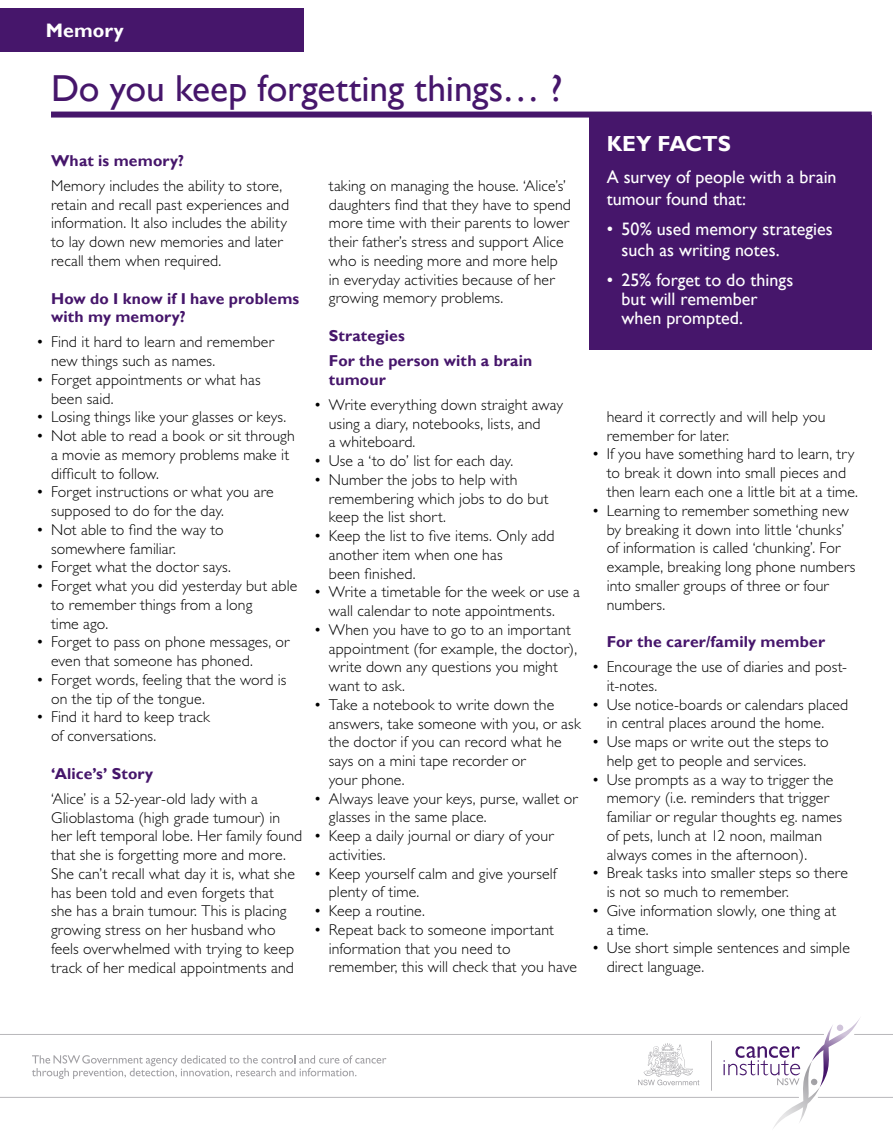
<style>
.page{position:relative;width:893px;height:1142px;background:#fff}
.page>*{position:absolute;margin:0;border:0;box-sizing:border-box;transform-origin:0 0}
.t1{font:37.5px "Gill Sans";letter-spacing:-.005em;color:#46166b}
.t2{font:700 21.75px "Gill Sans";color:#fff}
.t3{font:700 19.5px "Gill Sans";letter-spacing:.005em;color:#fff}
.t4{font:18px/21.6px "Gill Sans";color:#fff}
.t5{font:300 15.75px/18.8px "Gill Sans";letter-spacing:.01em;color:#000}
.t6{font:700 15.75px/18.8px "Gill Sans";letter-spacing:.01em;color:#46166b}
</style>
<div class="page">
<div style="left:0;top:9px;width:303px;height:43px;background:#46166b"></div>
<svg style="left:0;top:1018px;width:893px;height:110px"></svg>
<div style="left:51px;top:111px;width:821px;height:6px;background:#46166b"></div>
<div style="left:590px;top:115px;width:282px;height:234px;background:#46166b"></div>
<p class="t3" style="left:46px;top:19px;width:79px">Memory</p>
<h1 class="t1" style="left:51px;top:66px;width:513px">Do you keep forgetting things… ?</h1>
<p class="t6" style="left:51px;top:152px;width:135px">What is memory?</p>
<p class="t5" style="left:51px;top:176px;width:240px">Memory includes the ability to store, retain and recall past experiences and information. It also includes the ability to lay down new memories and later recall them when required.</p>
<p class="t6" style="left:51px;top:289px;width:250px">How do I know if I have problems with my memory?</p>
<p class="t5" style="left:51px;top:333px;width:224px;text-indent:-15px">• Find it hard to learn and remember new things such as names.</p>
<p class="t5" style="left:51px;top:370px;width:211px;text-indent:-15px">• Forget appointments or what has been said.</p>
<p class="t5" style="left:36px;top:408px;width:252px">• Losing things like your glasses or keys.</p>
<p class="t5" style="left:51px;top:426px;width:245px;text-indent:-15px">• Not able to read a book or sit through a movie as memory problems make it difficult to follow.</p>
<p class="t5" style="left:51px;top:483px;width:224px;text-indent:-15px">• Forget instructions or what you are supposed to do for the day.</p>
<p class="t5" style="left:51px;top:520px;width:174px;text-indent:-15px">• Not able to find the way to somewhere familiar.</p>
<p class="t5" style="left:36px;top:558px;width:196px">• Forget what the doctor says.</p>
<p class="t5" style="left:51px;top:576px;width:248px;text-indent:-15px">• Forget what you did yesterday but able to remember things from a long<br>time ago.</p>
<p class="t5" style="left:51px;top:633px;width:240px;text-indent:-15px">• Forget to pass on phone messages, or even that someone has phoned.</p>
<p class="t5" style="left:51px;top:670px;width:237px;text-indent:-15px">• Forget words, feeling that the word is on the tip of the tongue.</p>
<p class="t5" style="left:51px;top:708px;width:160px;text-indent:-15px">• Find it hard to keep track of conversations.</p>
<p class="t6" style="left:51px;top:764px;width:104px">‘Alice’s’ Story</p>
<p class="t5" style="left:51px;top:789px;width:253px">‘Alice’ is a 52-year-old lady with a Glioblastoma (high grade tumour) in her left temporal lobe. Her family found that she is forgetting more and more.<br>She can’t recall what day it is, what she has been told and even forgets that<br>she has a brain tumour. This is placing growing stress on her husband who feels overwhelmed with trying to keep track of her medical appointments and</p>
<p class="t5" style="left:329px;top:176px;width:244px">taking on managing the house. ‘Alice’s’ daughters find that they have to spend more time with their parents to lower their father’s stress and support Alice who is needing more and more help in everyday activities because of her growing memory problems.</p>
<p class="t6" style="left:329px;top:323px;width:205px;line-height:25px">Strategies<br>For the person with a brain</p>
<p class="t6" style="left:329px;top:370px;width:58px">tumour</p>
<p class="t5" style="left:329px;top:395px;width:236px;text-indent:-15px">• Write everything down straight away using a diary, notebooks, lists, and<br>a whiteboard.</p>
<p class="t5" style="left:314px;top:451px;width:201px">• Use a ‘to do’ list for each day.</p>
<p class="t5" style="left:329px;top:470px;width:221px;text-indent:-15px">• Number the jobs to help with remembering which jobs to do but keep the list short.</p>
<p class="t5" style="left:329px;top:526px;width:227px;text-indent:-15px">• Keep the list to five items. Only add another item when one has<br>been finished.</p>
<p class="t5" style="left:329px;top:583px;width:252px;text-indent:-15px">• Write a timetable for the week or use a wall calendar to note appointments.</p>
<p class="t5" style="left:329px;top:620px;width:250px;text-indent:-15px">• When you have to go to an important appointment (for example, the doctor), write down any questions you might want to ask.</p>
<p class="t5" style="left:329px;top:695px;width:253px;text-indent:-15px">• Take a notebook to write down the answers, take someone with you, or ask the doctor if you can record what he says on a mini tape recorder or<br>your phone.</p>
<p class="t5" style="left:329px;top:789px;width:250px;text-indent:-15px">• Always leave your keys, purse, wallet or glasses in the same place.</p>
<p class="t5" style="left:329px;top:826px;width:226px;text-indent:-15px">• Keep a daily journal or diary of your activities.</p>
<p class="t5" style="left:329px;top:864px;width:229px;text-indent:-15px">• Keep yourself calm and give yourself plenty of time.</p>
<p class="t5" style="left:314px;top:901px;width:112px">• Keep a routine.</p>
<p class="t5" style="left:329px;top:920px;width:250px;text-indent:-15px">• Repeat back to someone important information that you need to remember, this will check that you have</p>
<h2 class="t2" style="left:607px;top:130px;width:126px">KEY FACTS</h2>
<p class="t4" style="left:607px;top:166px;width:231px">A survey of people with a brain tumour found that:</p>
<p class="t4" style="left:622px;top:218px;width:213px;text-indent:-15px">• 50% used memory strategies such as writing notes.</p>
<p class="t4" style="left:622px;top:271px;width:173px;line-height:18.8px;text-indent:-15px">• 25% forget to do things but will remember when prompted.</p>
<p class="t5" style="left:607px;top:407px;width:220px">heard it correctly and will help you remember for later.</p>
<p class="t5" style="left:607px;top:445px;width:253px;text-indent:-15px">• If you have something hard to learn, try to break it down into small pieces and then learn each one a little bit at a time.</p>
<p class="t5" style="left:607px;top:501px;width:250px;text-indent:-15px">• Learning to remember something new by breaking it down into little ‘chunks’ of information is called ‘chunking’. For example, breaking long phone numbers into smaller groups of three or four numbers.</p>
<p class="t6" style="left:607px;top:632px;width:220px">For the carer/family member</p>
<p class="t5" style="left:607px;top:657px;width:242px;text-indent:-15px">• Encourage the use of diaries and post&shy;it-notes.</p>
<p class="t5" style="left:592px;top:695px;width:258px;text-align:center">• Use notice-boards or calendars placed in central places around the home.</p>
<p class="t5" style="left:592px;top:732px;width:238px;text-align:center">• Use maps or write out the steps to help get to people and services.</p>
<p class="t5" style="left:607px;top:770px;width:237px;text-indent:-15px">• Use prompts as a way to trigger the memory (i.e. reminders that trigger familiar or regular thoughts eg. names of pets, lunch at 12 noon, mailman always comes in the afternoon).</p>
<p class="t5" style="left:607px;top:863px;width:243px;text-indent:-15px">• Break tasks into smaller steps so there is not so much to remember.</p>
<p class="t5" style="left:607px;top:901px;width:231px;text-indent:-15px">• Give information slowly, one thing at a time.</p>
<p class="t5" style="left:607px;top:938px;width:245px;text-indent:-15px">• Use short simple sentences and simple direct language.</p>
</div>
